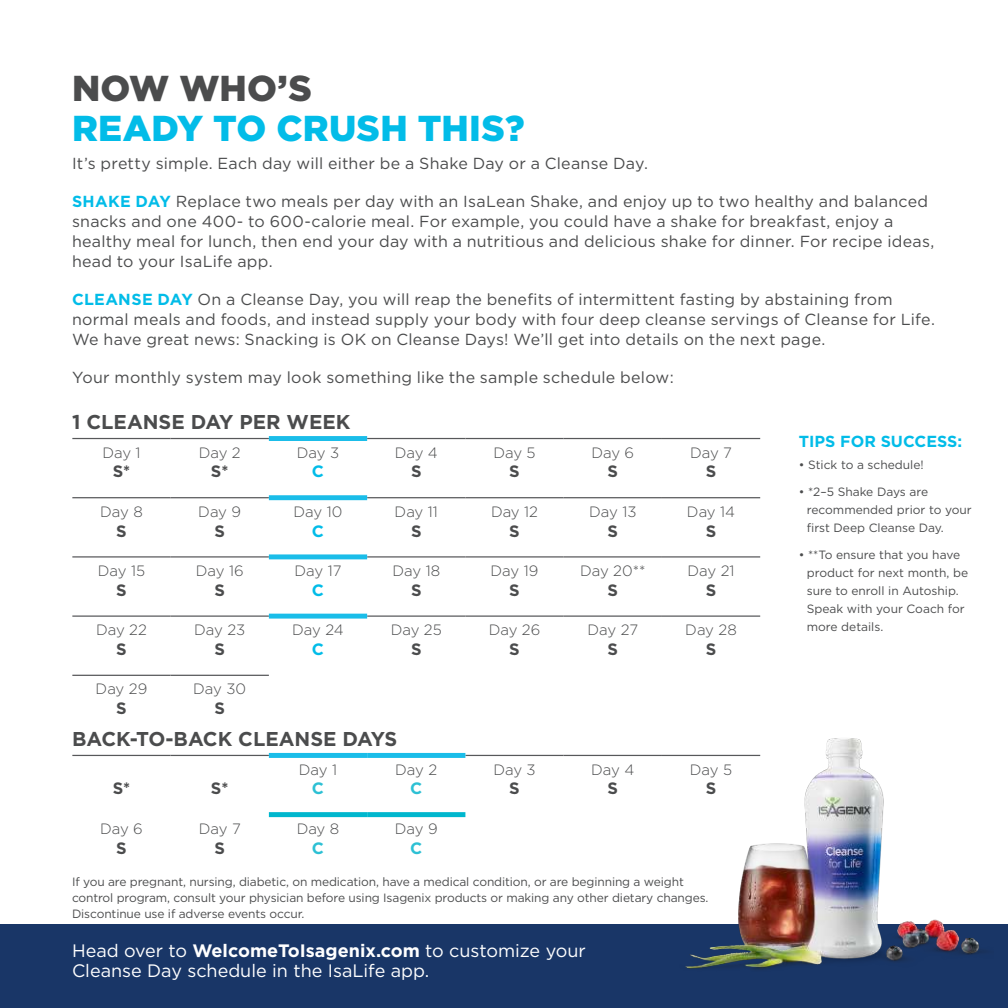
<style>
.page{position:relative;width:1008px;height:1008px;background:#fff}
.page>*{position:absolute;margin:0;border:0;box-sizing:border-box;transform-origin:0 0}
.t1{font:900 36px "Gotham";letter-spacing:.01em;color:#02bce8}
.t2{font:900 36px "Gotham";letter-spacing:.005em;color:#4b4c4d}
.t3{font:700 20px "Gotham";color:#4b4c4d}
.t4{font:18px/20px "Gotham";color:#fff}
.t5{font:700 16.4px "Gotham";color:#4b4c4d}
.t6{font:700 16.4px "Gotham";color:#02bce8}
.t7{font:700 16.4px "Gotham";color:#2dc0d4}
.t8{font:16px/20px "Gotham";letter-spacing:.015em;color:#4b4c4d}
.t9{font:700 16px "Gotham";color:#02bce8}
.t10{font:300 15px "Gotham";color:#4b4c4d}
.t11{font:12px/18px "Gotham";letter-spacing:-.01em;color:#4b4c4d}
.s1{font-weight:700;color:#02bce8}
.s2{font-weight:700}
</style>
<div class="page">
<hr style="left:72px;top:438px;width:99px;height:1px;background:#57585a">
<hr style="left:171px;top:438px;width:98px;height:1px;background:#57585a">
<hr style="left:367px;top:438px;width:98px;height:1px;background:#57585a">
<hr style="left:465px;top:438px;width:99px;height:1px;background:#57585a">
<hr style="left:564px;top:438px;width:98px;height:1px;background:#57585a">
<hr style="left:662px;top:438px;width:98px;height:1px;background:#57585a">
<hr style="left:72px;top:497px;width:99px;height:1px;background:#57585a">
<hr style="left:171px;top:497px;width:98px;height:1px;background:#57585a">
<hr style="left:367px;top:497px;width:98px;height:1px;background:#57585a">
<hr style="left:465px;top:497px;width:99px;height:1px;background:#57585a">
<hr style="left:564px;top:497px;width:98px;height:1px;background:#57585a">
<hr style="left:662px;top:497px;width:98px;height:1px;background:#57585a">
<hr style="left:72px;top:556px;width:99px;height:2px;background:#57585a">
<hr style="left:171px;top:556px;width:98px;height:2px;background:#57585a">
<hr style="left:367px;top:556px;width:98px;height:2px;background:#57585a">
<hr style="left:465px;top:556px;width:99px;height:2px;background:#57585a">
<hr style="left:564px;top:556px;width:98px;height:2px;background:#57585a">
<hr style="left:662px;top:556px;width:98px;height:2px;background:#57585a">
<hr style="left:72px;top:615px;width:99px;height:2px;background:#57585a">
<hr style="left:171px;top:615px;width:98px;height:2px;background:#57585a">
<hr style="left:367px;top:615px;width:98px;height:2px;background:#57585a">
<hr style="left:465px;top:615px;width:99px;height:2px;background:#57585a">
<hr style="left:564px;top:615px;width:98px;height:2px;background:#57585a">
<hr style="left:662px;top:615px;width:98px;height:2px;background:#57585a">
<hr style="left:72px;top:675px;width:99px;height:1px;background:#57585a">
<hr style="left:171px;top:675px;width:98px;height:1px;background:#57585a">
<div style="left:269px;top:436px;width:98px;height:5px;background:#1abde9"></div>
<div style="left:269px;top:495px;width:98px;height:5px;background:#1abde9"></div>
<div style="left:269px;top:554px;width:98px;height:5px;background:#1abde9"></div>
<div style="left:269px;top:614px;width:98px;height:5px;background:#1abde9"></div>
<div style="left:269px;top:812px;width:98px;height:5px;background:#00b7ce"></div>
<div style="left:367px;top:812px;width:98px;height:5px;background:#00b7ce"></div>
<hr style="left:465px;top:755px;width:99px;height:1px;background:#57585a">
<hr style="left:564px;top:755px;width:98px;height:1px;background:#57585a">
<hr style="left:662px;top:755px;width:98px;height:1px;background:#57585a">
<hr style="left:72px;top:755px;width:99px;height:1px;background:#57585a">
<hr style="left:171px;top:755px;width:98px;height:1px;background:#57585a">
<div style="left:367px;top:753px;width:98px;height:5px;background:#1abde9"></div>
<div style="left:269px;top:753px;width:98px;height:5px;background:#1abde9"></div>
<div style="left:0;top:924px;width:1008px;height:84px;background:#193667"></div>
<img style="left:679px;top:738px;width:305px;height:232px">
<h1 class="t2" style="left:72px;top:63px;width:241px">NOW WHO’S</h1>
<h1 class="t1" style="left:72px;top:103px;width:454px">READY TO CRUSH THIS?</h1>
<p class="t8" style="left:72px;top:153px;width:577px">It’s pretty simple. Each day will either be a Shake Day or a Cleanse Day.</p>
<p class="t8" style="left:72px;top:191px;width:864px"><span class="s1">SHAKE DAY</span> Replace two meals per day with an IsaLean Shake, and enjoy up to two healthy and balanced snacks and one 400- to 600-calorie meal. For example, you could have a shake for breakfast, enjoy a healthy meal for lunch, then end your day with a nutritious and delicious shake for dinner. For recipe ideas, head to your IsaLife app.</p>
<p class="t8" style="left:72px;top:289px;width:864px"><span class="s1">CLEANSE DAY</span> On a Cleanse Day, you will reap the benefits of intermittent fasting by abstaining from normal meals and foods, and instead supply your body with four deep cleanse servings of Cleanse for Life.<br>We have great news: Snacking is OK on Cleanse Days! We’ll get into details on the next page.</p>
<p class="t8" style="left:72px;top:367px;width:603px">Your monthly system may look something like the sample schedule below:</p>
<p class="t3" style="left:72px;top:408px;width:280px">1 CLEANSE DAY PER WEEK</p>
<p class="t10" style="left:102px;top:443px;width:40px">Day 1</p>
<p class="t5" style="left:113px;top:461px;width:19px">S*</p>
<p class="t10" style="left:199px;top:443px;width:44px">Day 2</p>
<p class="t5" style="left:211px;top:461px;width:19px">S*</p>
<p class="t10" style="left:297px;top:443px;width:44px">Day 3</p>
<p class="t6" style="left:312px;top:461px;width:14px">C</p>
<p class="t10" style="left:395px;top:443px;width:45px">Day 4</p>
<p class="t5" style="left:411px;top:461px;width:12px">S</p>
<p class="t10" style="left:100px;top:502px;width:44px">Day 8</p>
<p class="t5" style="left:116px;top:520px;width:12px">S</p>
<p class="t10" style="left:198px;top:502px;width:44px">Day 9</p>
<p class="t5" style="left:214px;top:520px;width:12px">S</p>
<p class="t10" style="left:294px;top:502px;width:50px">Day 10</p>
<p class="t6" style="left:312px;top:520px;width:14px">C</p>
<p class="t10" style="left:395px;top:502px;width:45px">Day 11</p>
<p class="t5" style="left:411px;top:520px;width:12px">S</p>
<p class="t10" style="left:98px;top:561px;width:49px">Day 15</p>
<p class="t5" style="left:116px;top:579px;width:12px">S</p>
<p class="t10" style="left:196px;top:561px;width:49px">Day 16</p>
<p class="t5" style="left:214px;top:579px;width:12px">S</p>
<p class="t10" style="left:294px;top:561px;width:49px">Day 17</p>
<p class="t6" style="left:312px;top:579px;width:14px">C</p>
<p class="t10" style="left:392px;top:561px;width:49px">Day 18</p>
<p class="t5" style="left:411px;top:579px;width:12px">S</p>
<p class="t10" style="left:96px;top:620px;width:52px">Day 22</p>
<p class="t5" style="left:116px;top:638px;width:12px">S</p>
<p class="t10" style="left:194px;top:620px;width:53px">Day 23</p>
<p class="t5" style="left:214px;top:638px;width:12px">S</p>
<p class="t10" style="left:292px;top:620px;width:53px">Day 24</p>
<p class="t6" style="left:312px;top:638px;width:14px">C</p>
<p class="t10" style="left:391px;top:620px;width:53px">Day 25</p>
<p class="t5" style="left:411px;top:638px;width:12px">S</p>
<p class="t10" style="left:96px;top:680px;width:53px">Day 29</p>
<p class="t5" style="left:116px;top:698px;width:12px">S</p>
<p class="t10" style="left:193px;top:680px;width:55px">Day 30</p>
<p class="t5" style="left:214px;top:698px;width:12px">S</p>
<p class="t3" style="left:72px;top:726px;width:327px">BACK-TO-BACK CLEANSE DAYS</p>
<p class="t5" style="left:113px;top:778px;width:19px">S*</p>
<p class="t5" style="left:211px;top:778px;width:19px">S*</p>
<p class="t10" style="left:100px;top:819px;width:44px">Day 6</p>
<p class="t5" style="left:116px;top:837px;width:12px">S</p>
<p class="t10" style="left:199px;top:819px;width:44px">Day 7</p>
<p class="t5" style="left:214px;top:837px;width:12px">S</p>
<p class="t10" style="left:299px;top:760px;width:40px">Day 1</p>
<p class="t7" style="left:312px;top:778px;width:14px">C</p>
<p class="t10" style="left:297px;top:819px;width:44px">Day 8</p>
<p class="t7" style="left:312px;top:837px;width:14px">C</p>
<p class="t10" style="left:395px;top:760px;width:44px">Day 2</p>
<p class="t7" style="left:410px;top:778px;width:14px">C</p>
<p class="t10" style="left:395px;top:819px;width:44px">Day 9</p>
<p class="t7" style="left:410px;top:837px;width:14px">C</p>
<p class="t10" style="left:493px;top:443px;width:44px">Day 5</p>
<p class="t5" style="left:509px;top:461px;width:12px">S</p>
<p class="t10" style="left:591px;top:443px;width:44px">Day 6</p>
<p class="t5" style="left:608px;top:461px;width:12px">S</p>
<p class="t10" style="left:690px;top:443px;width:44px">Day 7</p>
<p class="t5" style="left:706px;top:461px;width:12px">S</p>
<p class="t10" style="left:491px;top:502px;width:49px">Day 12</p>
<p class="t5" style="left:509px;top:520px;width:12px">S</p>
<p class="t10" style="left:589px;top:502px;width:49px">Day 13</p>
<p class="t5" style="left:608px;top:520px;width:12px">S</p>
<p class="t10" style="left:687px;top:502px;width:50px">Day 14</p>
<p class="t5" style="left:706px;top:520px;width:12px">S</p>
<p class="t10" style="left:491px;top:561px;width:49px">Day 19</p>
<p class="t5" style="left:509px;top:579px;width:12px">S</p>
<p class="t10" style="left:580px;top:561px;width:67px">Day 20**</p>
<p class="t5" style="left:608px;top:579px;width:12px">S</p>
<p class="t10" style="left:688px;top:561px;width:49px">Day 21</p>
<p class="t5" style="left:706px;top:579px;width:12px">S</p>
<p class="t10" style="left:489px;top:620px;width:53px">Day 26</p>
<p class="t5" style="left:509px;top:638px;width:12px">S</p>
<p class="t10" style="left:587px;top:620px;width:52px">Day 27</p>
<p class="t5" style="left:608px;top:638px;width:12px">S</p>
<p class="t10" style="left:685px;top:620px;width:53px">Day 28</p>
<p class="t5" style="left:706px;top:638px;width:12px">S</p>
<p class="t10" style="left:493px;top:760px;width:44px">Day 3</p>
<p class="t5" style="left:509px;top:778px;width:12px">S</p>
<p class="t10" style="left:591px;top:760px;width:45px">Day 4</p>
<p class="t5" style="left:608px;top:778px;width:12px">S</p>
<p class="t10" style="left:690px;top:760px;width:44px">Day 5</p>
<p class="t5" style="left:706px;top:778px;width:12px">S</p>
<p class="t11" style="left:72px;top:874px;width:638px;line-height:16px">If you are pregnant, nursing, diabetic, on medication, have a medical condition, or are beginning a weight control program, consult your physician before using Isagenix products or making any other dietary changes.<br>Discontinue use if adverse events occur.</p>
<p class="t4" style="left:72px;top:941px;width:515px">Head over to <span class="s2">WelcomeToIsagenix.com</span> to customize your<br>Cleanse Day schedule in the IsaLife app.</p>
<p class="t9" style="left:799px;top:431px;width:165px">TIPS FOR SUCCESS:</p>
<p class="t11" style="left:799px;top:456px;width:127px">• Stick to a schedule!</p>
<p class="t11" style="left:807px;top:483px;width:167px;text-indent:-8px">• *2–5 Shake Days are recommended prior to your first Deep Cleanse Day.</p>
<p class="t11" style="left:807px;top:546px;width:163px;text-indent:-8px">• **To ensure that you have product for next month, be sure to enroll in Autoship.<br>Speak with your Coach for more details.</p>
</div>
